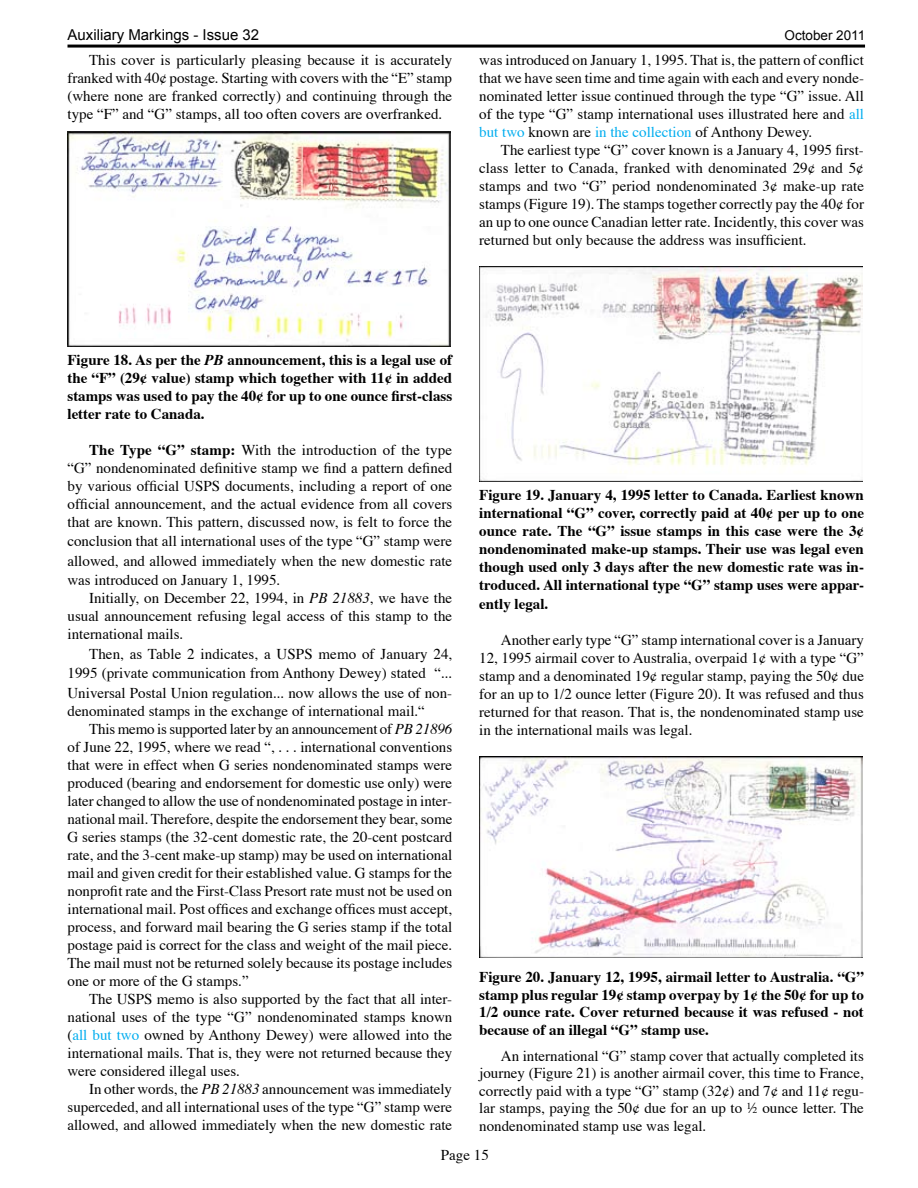
<style>
.page{position:relative;width:918px;height:1188px;background:#fff}
.page>*{position:absolute;margin:0;border:0;box-sizing:border-box;transform-origin:0 0}
.t1{font:15px/18px "Times";color:#000;text-align:justify}
.t2{font:700 15px/18px "Times";color:#000;text-align:justify}
.t3{font:15px "Arial";color:#000}
.t4{font:13.5px "Arial";color:#000}
.s1{color:#00adef}
.s2{font-style:italic}
.s3{font-weight:700}
</style>
<div class="page">
<hr style="left:68px;top:45px;width:797px;height:3px;background:#000">
<img style="left:479px;top:266px;width:384px;height:216px">
<img style="left:479px;top:756px;width:384px;height:202px">
<img style="left:68px;top:131px;width:383px;height:216px">
<p class="t3" style="left:68px;top:27px;width:193px">Auxiliary Markings - Issue 32</p>
<p class="t4" style="left:785px;top:28px;width:82px">October 2011</p>
<p class="t1" style="left:479px;top:50px;width:386px">was introduced on January 1, 1995. That is, the pattern of conflict that we have seen time and time again with each and every nonde&shy;nominated letter issue continued through the type “G” issue. All of the type “G” stamp international uses illustrated here and <span class="s1">all but two</span> known are <span class="s1">in the collection</span> of Anthony Dewey.</p>
<p class="t1" style="left:479px;top:140px;width:386px;text-indent:22px">The earliest type “G” cover known is a January 4, 1995 first&shy;class letter to Canada, franked with denominated 29¢ and 5¢ stamps and two “G” period nondenominated 3¢ make-up rate stamps (Figure 19). The stamps together correctly pay the 40¢ for an up to one ounce Canadian letter rate. Incidently, this cover was returned but only because the address was insufficient.</p>
<p class="t1" style="left:68px;top:50px;width:386px;text-indent:22px">This cover is particularly pleasing because it is accurately franked with 40¢ postage. Starting with covers with the “E” stamp (where none are franked correctly) and continuing through the type “F” and “G” stamps, all too often covers are overfranked.</p>
<p class="t2" style="left:68px;top:349px;width:386px">Figure 18. As per the <span class="s2">PB</span> announcement, this is a legal use of the “F” (29¢ value) stamp which together with 11¢ in added stamps was used to pay the 40¢ for up to one ounce first-class letter rate to Canada.</p>
<p class="t1" style="left:68px;top:439px;width:386px;text-indent:22px"><span class="s3">The Type “G” stamp:</span> With the introduction of the type “G” nondenominated definitive stamp we find a pattern defined by various official USPS documents, including a report of one official announcement, and the actual evidence from all covers that are known. This pattern, discussed now, is felt to force the</p>
<p class="t1" style="left:68px;top:530px;width:386px;line-height:19.5px">conclusion that all international uses of the type “G” stamp were allowed, and allowed immediately when the new domestic rate was introduced on January 1, 1995.</p>
<p class="t1" style="left:68px;top:588px;width:386px;text-indent:22px">Initially, on December 22, 1994, in <span class="s2">PB 21883</span>, we have the usual announcement refusing legal access of this stamp to the international mails.</p>
<p class="t1" style="left:68px;top:642px;width:386px;line-height:19.5px;text-indent:22px">Then, as Table 2 indicates, a USPS memo of January 24, 1995 (private communication from Anthony Dewey) stated “...<br>Universal Postal Union regulation... now allows the use of non-</p>
<p class="t1" style="left:68px;top:700px;width:359px">denominated stamps in the exchange of international mail.“</p>
<p class="t1" style="left:89px;top:718px;width:365px">This memo is supported later by an announcement of <span class="s2">PB 21896</span></p>
<p class="t1" style="left:68px;top:736px;width:386px">of June 22, 1995, where we read “, . . . international conventions</p>
<p class="t1" style="left:68px;top:754px;width:386px">that were in effect when G series nondenominated stamps were</p>
<p class="t1" style="left:68px;top:772px;width:386px">produced (bearing and endorsement for domestic use only) were</p>
<p class="t1" style="left:68px;top:790px;width:386px">later changed to allow the use of nondenominated postage in inter-</p>
<p class="t1" style="left:68px;top:808px;width:386px">national mail. Therefore, despite the endorsement they bear, some</p>
<p class="t1" style="left:68px;top:826px;width:386px">G series stamps (the 32-cent domestic rate, the 20-cent postcard</p>
<p class="t1" style="left:68px;top:844px;width:386px">rate, and the 3-cent make-up stamp) may be used on international</p>
<p class="t1" style="left:68px;top:862px;width:386px">mail and given credit for their established value. G stamps for the</p>
<p class="t1" style="left:68px;top:880px;width:386px">nonprofit rate and the First-Class Presort rate must not be used on</p>
<p class="t1" style="left:68px;top:898px;width:386px">international mail. Post offices and exchange offices must accept,</p>
<p class="t1" style="left:68px;top:916px;width:386px">process, and forward mail bearing the G series stamp if the total</p>
<p class="t1" style="left:68px;top:934px;width:386px">postage paid is correct for the class and weight of the mail piece.</p>
<p class="t1" style="left:68px;top:952px;width:386px">The mail must not be returned solely because its postage includes</p>
<p class="t1" style="left:68px;top:970px;width:183px">one or more of the G stamps.”</p>
<p class="t1" style="left:89px;top:988px;width:365px">The USPS memo is also supported by the fact that all inter-</p>
<p class="t1" style="left:68px;top:1006px;width:386px">national uses of the type “G” nondenominated stamps known</p>
<p class="t1" style="left:68px;top:1024px;width:386px">(<span class="s1">all but two</span> owned by Anthony Dewey) were allowed into the</p>
<p class="t1" style="left:68px;top:1042px;width:386px">international mails. That is, they were not returned because they</p>
<p class="t1" style="left:68px;top:1060px;width:174px">were considered illegal uses.</p>
<p class="t1" style="left:89px;top:1078px;width:365px">In other words, the <span class="s2">PB 21883</span> announcement was immediately</p>
<p class="t1" style="left:68px;top:1096px;width:386px">superceded, and all international uses of the type “G” stamp were</p>
<p class="t1" style="left:68px;top:1114px;width:386px">allowed, and allowed immediately when the new domestic rate</p>
<p class="t2" style="left:479px;top:484px;width:386px">Figure 19. January 4, 1995 letter to Canada. Earliest known international “G” cover, correctly paid at 40¢ per up to one ounce rate. The “G” issue stamps in this case were the 3¢ nondenominated make-up stamps. Their use was legal even though used only 3 days after the new domestic rate was in&shy;troduced. All international type “G” stamp uses were appar-</p>
<p class="t2" style="left:479px;top:593px;width:71px">ently legal.</p>
<p class="t1" style="left:479px;top:630px;width:386px;text-indent:22px">Another early type “G” stamp international cover is a January 12, 1995 airmail cover to Australia, overpaid 1¢ with a type “G” stamp and a denominated 19¢ regular stamp, paying the 50¢ due for an up to 1/2 ounce letter (Figure 20). It was refused and thus returned for that reason. That is, the nondenominated stamp use in the international mails was legal.</p>
<p class="t2" style="left:479px;top:967px;width:386px;line-height:17.4px">Figure 20. January 12, 1995, airmail letter to Australia. “G” stamp plus regular 19¢ stamp overpay by 1¢ the 50¢ for up to 1/2 ounce rate. Cover returned because it was refused - not because of an illegal “G” stamp use.</p>
<p class="t1" style="left:479px;top:1046px;width:386px;line-height:17.5px;text-indent:22px">An international “G” stamp cover that actually completed its journey (Figure 21) is another airmail cover, this time to France, correctly paid with a type “G” stamp (32¢) and 7¢ and 11¢ regu&shy;lar stamps, paying the 50¢ due for an up to ½ ounce letter. The nondenominated stamp use was legal.</p>
<p class="t1" style="left:441px;top:1145px;width:49px">Page 15</p>
</div>
